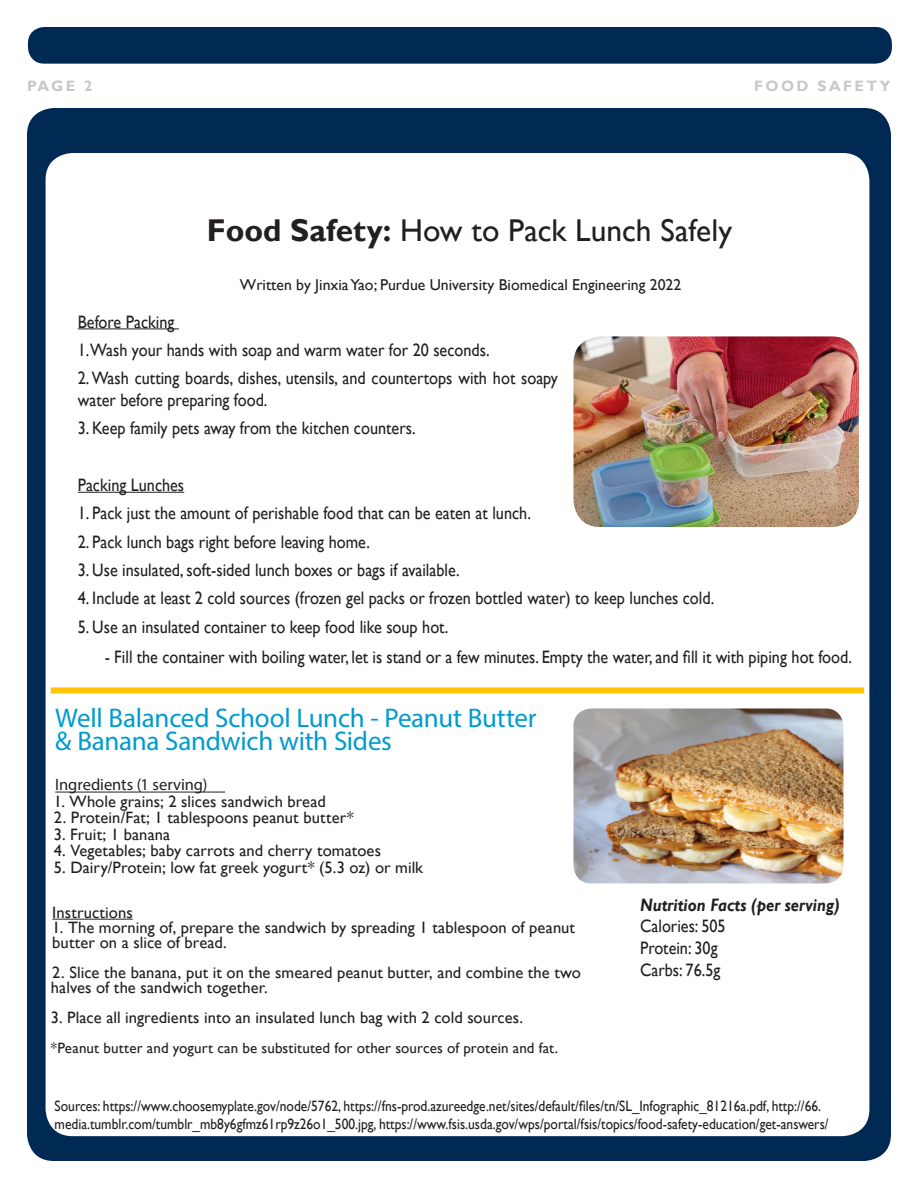
<style>
.page{position:relative;width:918px;height:1188px;background:#fff}
.page>*{position:absolute;margin:0;border:0;box-sizing:border-box;transform-origin:0 0}
.t1{font:31.5px "Gill Sans";color:#231f20}
.t2{font:27px/22.5px "Myriad Pro";letter-spacing:-.01em;color:#009bce}
.t3{font:18px/21.6px "Gill Sans";color:#231f20;scale:.9 1}
.t4{font:italic 700 18px "Gill Sans";color:#231f20;scale:.9 1}
.t5{font:16.5px/15px "Gill Sans";letter-spacing:.005em;color:#231f20}
.t6{font:16.5px "Myriad Pro";color:#231f20}
.t7{font:15.75px "Gill Sans";color:#231f20}
.t8{font:15px/18px "Gill Sans";color:#231f20;scale:.9 1}
.t9{font:15px "Gill Sans";color:#231f20}
.t10{font:700 15px "Gill Sans";letter-spacing:.16em;color:#c7c8ca}
.s1{font-weight:700}
</style>
<div class="page">
<div style="left:27px;top:108px;width:864px;height:1053px;background:#002953;border-radius:27px"></div>
<div style="left:28px;top:27px;width:864px;height:37px;background:#002953;border-radius:17px"></div>
<div style="left:46px;top:153px;width:823px;height:983px;background:#fff;border-radius:27px"></div>
<hr style="left:55px;top:792px;width:170px;height:1px;background:#231f20">
<hr style="left:52px;top:919px;width:81px;height:1px;background:#231f20">
<div style="left:51px;top:687px;width:813px;height:6px;background:#ffc500"></div>
<hr style="left:78px;top:328px;width:101px;height:1px;background:#231f20">
<hr style="left:78px;top:492px;width:106px;height:1px;background:#231f20">
<img style="left:573px;top:708px;width:270px;height:175px">
<img style="left:573px;top:336px;width:286px;height:191px">
<p class="t10" style="left:27px;top:77px;width:67px">PAGE 2</p>
<p class="t10" style="left:754px;top:77px;width:138px">FOOD SAFETY</p>
<p class="t1" style="left:207px;top:212px;width:527px"><span class="s1">Food Safety:</span> How to Pack Lunch Safely</p>
<p class="t7" style="left:240px;top:276px;width:443px">Written by Jinxia Yao; Purdue University Biomedical Engineering 2022</p>
<p class="t3" style="left:78px;top:311px;width:109px">Before Packing</p>
<p class="t3" style="left:78px;top:339px;width:459px">1.Wash your hands with soap and warm water for 20 seconds.</p>
<p class="t3" style="left:78px;top:368px;width:535px">2. Wash cutting boards, dishes, utensils, and countertops with hot soapy water before preparing food.</p>
<p class="t3" style="left:78px;top:418px;width:377px">3. Keep family pets away from the kitchen counters.</p>
<p class="t3" style="left:78px;top:474px;width:120px">Packing Lunches</p>
<p class="t3" style="left:78px;top:503px;width:505px">1. Pack just the amount of perishable food that can be eaten at lunch.</p>
<p class="t3" style="left:78px;top:531px;width:326px">2. Pack lunch bags right before leaving home.</p>
<p class="t3" style="left:78px;top:559px;width:426px">3. Use insulated, soft-sided lunch boxes or bags if available.</p>
<p class="t3" style="left:78px;top:588px;width:709px">4. Include at least 2 cold sources (frozen gel packs or frozen bottled water) to keep lunches cold.</p>
<p class="t3" style="left:78px;top:616px;width:413px">5. Use an insulated container to keep food like soup hot.</p>
<p class="t3" style="left:105px;top:646px;width:832px">- Fill the container with boiling water, let is stand or a few minutes. Empty the water, and fill it with piping hot food.</p>
<p class="t2" style="left:55px;top:707px;width:483px">Well Balanced School Lunch - Peanut Butter &amp; Banana Sandwich with Sides</p>
<p class="t6" style="left:55px;top:775px;width:154px">Ingredients (1 serving)</p>
<p class="t5" style="left:54px;top:794px;width:274px">1. Whole grains; 2 slices sandwich bread</p>
<p class="t5" style="left:54px;top:811px;width:301px">2. Protein/Fat; 1 tablespoons peanut butter*</p>
<p class="t5" style="left:54px;top:827px;width:118px">3. Fruit; 1 banana</p>
<p class="t5" style="left:54px;top:844px;width:329px">4. Vegetables; baby carrots and cherry tomatoes</p>
<p class="t5" style="left:54px;top:860px;width:371px">5. Dairy/Protein; low fat greek yogurt* (5.3 oz) or milk</p>
<p class="t5" style="left:52px;top:905px;width:82px">Instructions</p>
<p class="t5" style="left:52px;top:920px;width:524px">1. The morning of, prepare the sandwich by spreading 1 tablespoon of peanut</p>
<p class="t5" style="left:52px;top:935px;width:176px">butter on a slice of bread.</p>
<p class="t5" style="left:51px;top:965px;width:532px">2. Slice the banana, put it on the smeared peanut butter, and combine the two halves of the sandwich together.</p>
<p class="t5" style="left:51px;top:1010px;width:474px">3. Place all ingredients into an insulated lunch bag with 2 cold sources.</p>
<p class="t9" style="left:51px;top:1039px;width:509px">*Peanut butter and yogurt can be substituted for other sources of protein and fat.</p>
<p class="t4" style="left:640px;top:894px;width:223px">Nutrition Facts (per serving)</p>
<p class="t3" style="left:640px;top:916px;width:97px">Calories: 505</p>
<p class="t3" style="left:640px;top:938px;width:88px">Protein: 30g</p>
<p class="t3" style="left:640px;top:959px;width:91px">Carbs: 76.5g</p>
<p class="t8" style="left:55px;top:1097px;width:862px">Sources: https://www.choosemyplate.gov/node/5762, https://fns-prod.azureedge.net/sites/default/files/tn/SL_Infographic_81216a.pdf, http://66. media.tumblr.com/tumblr_mb8y6gfmz61rp9z26o1_500.jpg, https://www.fsis.usda.gov/wps/portal/fsis/topics/food-safety-education/get-answers/</p>
</div>
